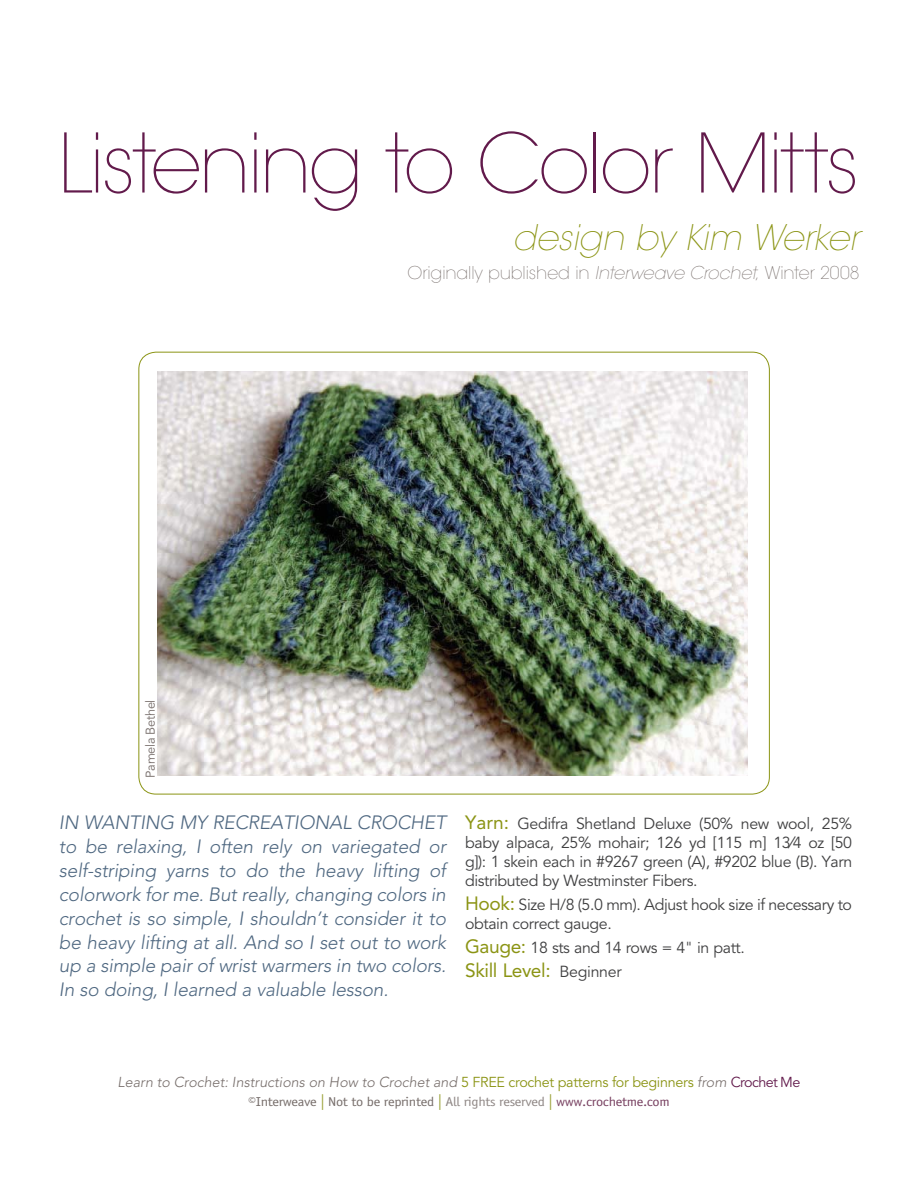
<style>
.page{position:relative;width:918px;height:1188px;background:#fff}
.page>*{position:absolute;margin:0;border:0;box-sizing:border-box;transform-origin:0 0}
.t1{font:200 81.3px "ITC Avant Garde Std";letter-spacing:-.035em;color:#621a4b}
.t2{font:italic 200 35.1px "ITC Avant Garde Std";letter-spacing:-.01em;color:#8b9414}
.t3{font:italic 300 19.2px/23.9px "Avenir LT Std";letter-spacing:-.01em;color:#4f6881;text-align:justify}
.t4{font:19.2px "Avenir LT Std";letter-spacing:-.02em;color:#8b9414}
.t5{font:200 17.55px "ITC Avant Garde Std";letter-spacing:-.005em;color:#776e6b}
.t6{font:15.9px/19.2px "Avenir LT Std";letter-spacing:-.025em;color:#404041;text-align:justify}
.t7{font:italic 300 14.4px "Avenir LT Std";color:#776e6b}
.t8{font:12.9px "Officina Sans Std";letter-spacing:-.025em;color:#776e6b;scale:1.11 1}
.t9{font:12.75px "Avenir LT Std";letter-spacing:-.025em;color:#776e6b}
.s1{font-style:italic}
.s2{font-size:19.2px;color:#8b9414}
.s3{font-size:15.9px;color:#404041}
.s4{font-weight:400;font-style:normal;color:#8b9414}
.s5{font-weight:400;font-style:normal;color:#621a4b}
.s6{font-size:15.75px;color:#9fa641}
.s7{color:#8f8785}
.s8{color:#784161}
</style>
<div class="page">
<img style="left:158px;top:371px;width:590px;height:405px">
<h1 class="t1" style="left:58px;top:129px;width:803px">Listening to Color Mitts</h1>
<h2 class="t2" style="left:513px;top:222px;width:349px">design by Kim Werker</h2>
<p class="t5" style="left:407px;top:265px;width:454px">Originally published in <span class="s1">Interweave Crochet</span>, Winter 2008</p>
<p class="t9" style="left:145px;top:778px;width:80px;rotate:-90deg">Pamela Bethel</p>
<p class="t3" style="left:59px;top:812px;width:389px">IN WANTING MY RECREATIONAL CROCHET to be relaxing, I often rely on variegated or self-striping yarns to do the heavy lifting of colorwork for me. But really, changing colors in crochet is so simple, I shouldn’t consider it to be heavy lifting at all. And so I set out to work up a simple pair of wrist warmers in two colors.<br>In so doing, I learned a valuable lesson.</p>
<p class="t6" style="left:465px;top:815px;width:389px"><span class="s2">Yarn:</span> Gedifra Shetland Deluxe (50% new wool, 25% baby alpaca, 25% mohair; 126 yd [115 m] 13⁄4 oz [50 g]): 1 skein each in #9267 green (A), #9202 blue (B). Yarn distributed by Westminster Fibers.</p>
<p class="t6" style="left:465px;top:896px;width:388px"><span class="s2">Hook:</span> Size H/8 (5.0 mm). Adjust hook size if necessary to obtain correct gauge.</p>
<p class="t6" style="left:465px;top:939px;width:281px"><span class="s2">Gauge:</span> 18 sts and 14 rows = 4" in patt.</p>
<p class="t4" style="left:465px;top:962px;width:158px">Skill Level: <span class="s3">Beginner</span></p>
<p class="t7" style="left:118px;top:1076px;width:684px">Learn to Crochet: Instructions on How to Crochet and <span class="s4">5 FREE crochet patterns for beginners</span> from <span class="s5">Crochet Me</span></p>
<p class="t8" style="left:248px;top:1097px;width:381px">©Interweave <span class="s6">|</span> Not to be reprinted <span class="s6">|</span> <span class="s7">All rights reserved</span> <span class="s6">|</span> <span class="s8">www.crochetme.com</span></p>
</div>
